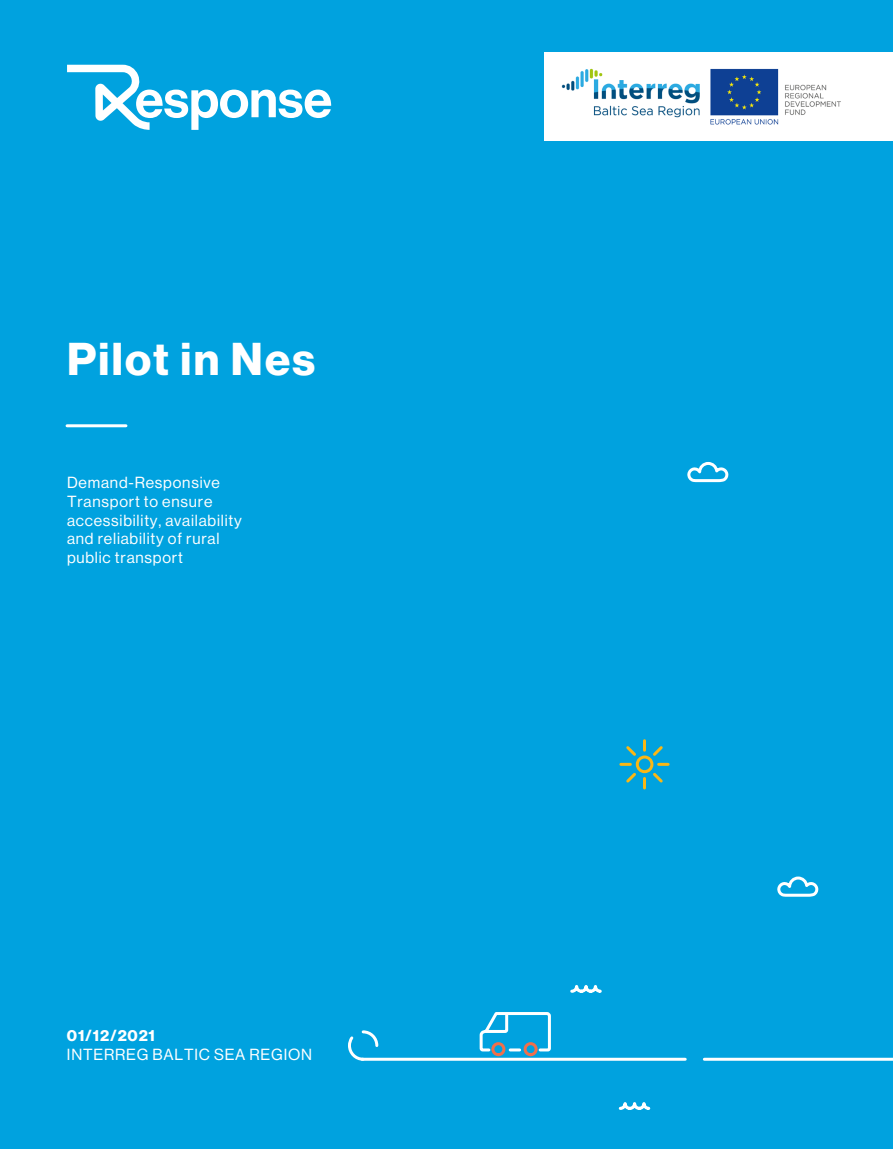
<style>
.page{position:relative;width:893px;height:1149px;background:#fff}
.page>*{position:absolute;margin:0;border:0;box-sizing:border-box;transform-origin:0 0}
.t1{font:45px "N Haas Grotesk DS Pro 75 Bd";letter-spacing:.05em;color:#fff}
.t2{font:15.75px/18.9px "N Haas Grotesk DS Pro 55 Rg";letter-spacing:.05em;color:#fff}
.t3{font:15.75px "N Haas Grotesk DS Pro 75 Bd";letter-spacing:.05em;color:#fff}
</style>
<div class="page">
<div style="left:0;top:0;width:893px;height:1148px;background:#00a2df"></div>
<svg style="left:621px;top:740px;width:47px;height:47px"></svg>
<svg style="left:777px;top:876px;width:42px;height:21px"></svg>
<svg style="left:687px;top:461px;width:42px;height:22px"></svg>
<svg style="left:67px;top:65px;width:264px;height:65px"></svg>
<hr style="left:67px;top:424px;width:59px;height:3px;background:#fff">
<svg style="left:618px;top:1102px;width:33px;height:8px"></svg>
<svg style="left:570px;top:985px;width:32px;height:8px"></svg>
<div style="left:545px;top:52px;width:348px;height:88px;background:#fff"></div>
<img style="left:561px;top:68px;width:280px;height:57px">
<hr style="left:362px;top:1057px;width:323px;height:3px;background:#fff">
<hr style="left:704px;top:1057px;width:189px;height:3px;background:#fff">
<svg style="left:479px;top:1012px;width:72px;height:40px"></svg>
<div style="left:524px;top:1041px;width:14px;height:14px;border:3px solid #f06f4b;border-radius:50%"></div>
<div style="left:491px;top:1041px;width:14px;height:14px;border:3px solid #f06f4b;border-radius:50%"></div>
<svg style="left:348px;top:1030px;width:32px;height:31px"></svg>
<h1 class="t1" style="left:67px;top:332px;width:250px">Pilot in Nes</h1>
<p class="t2" style="left:67px;top:472px;width:176px">Demand-Responsive<br>Transport to ensure accessibility, availability and reliability of rural public transport</p>
<p class="t3" style="left:67px;top:1026px;width:90px">01/12/2021</p>
<p class="t2" style="left:67px;top:1044px;width:247px">INTERREG BALTIC SEA REGION</p>
</div>
